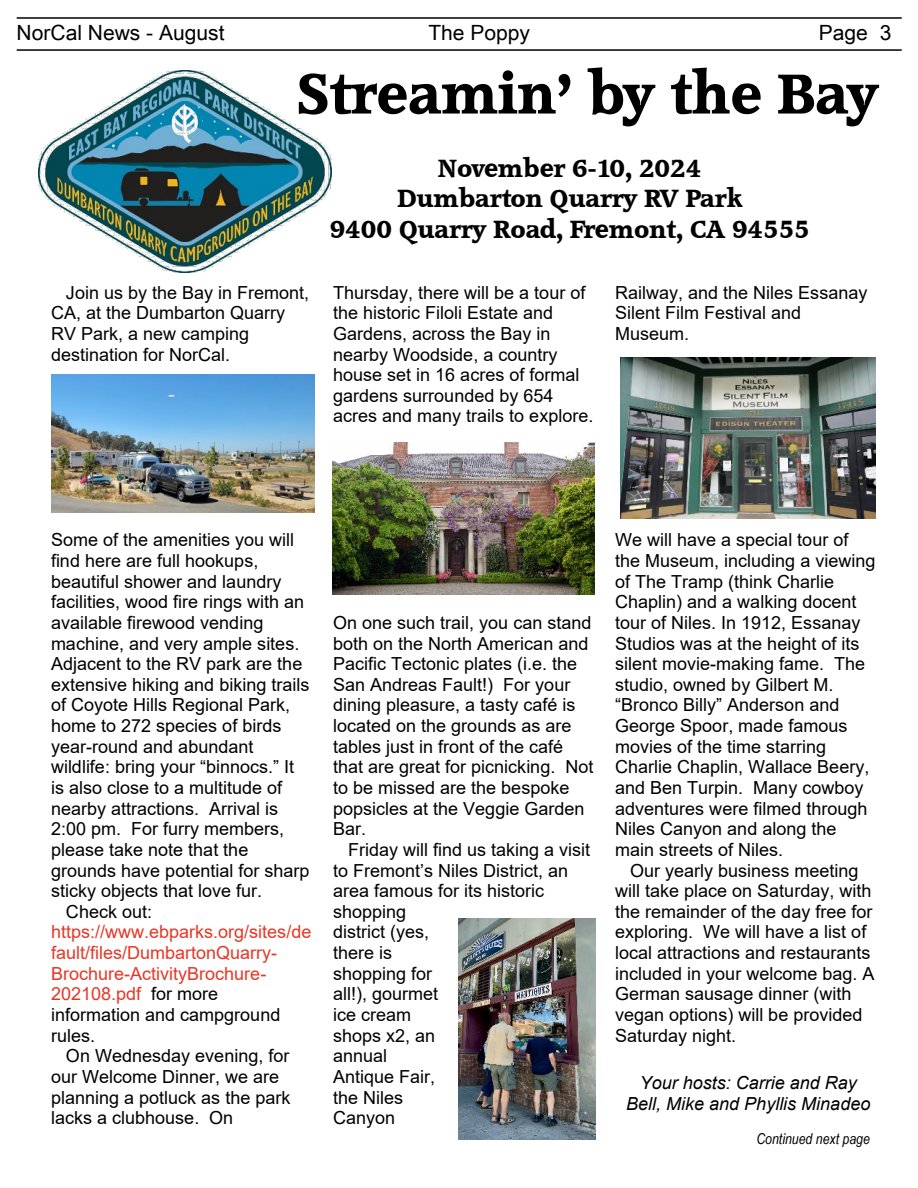
<style>
.page{position:relative;width:918px;height:1188px;background:#fff}
.page>*{position:absolute;margin:0;border:0;box-sizing:border-box;transform-origin:0 0}
.t1{font:54px "Accord SF Bold";color:#000}
.t2{font:24px/30.3px "Accord SF Bold";color:#000;text-align:center}
.t3{font:21px "Arial Unicode MS";color:#000}
.t4{font:18px/20.7px "Arial";color:#000}
.t5{font:18px/20.7px "Arial";color:#e63726}
.t6{font:italic 18px/20.7px "Arial";color:#000;text-align:center}
.t7{font:italic 15px "Arial Narrow";color:#000}
.s1{color:#000}
</style>
<div class="page">
<hr style="left:17px;top:17px;width:885px;height:2px;background:#000">
<hr style="left:17px;top:49px;width:885px;height:2px;background:#000">
<img style="left:38px;top:70px;width:294px;height:202px">
<img style="left:51px;top:374px;width:264px;height:139px">
<img style="left:332px;top:443px;width:263px;height:152px">
<img style="left:459px;top:918px;width:137px;height:221px">
<img style="left:621px;top:357px;width:255px;height:162px">
<p class="t3" style="left:17px;top:25px;width:209px">NorCal News - August</p>
<p class="t3" style="left:428px;top:25px;width:103px">The Poppy</p>
<p class="t3" style="left:819px;top:25px;width:74px">Page 3</p>
<h1 class="t1" style="left:298px;top:67px;width:582px">Streamin’ by the Bay</h1>
<p class="t4" style="left:51px;top:284px;width:260px;text-indent:15px">Join us by the Bay in Fremont,<br>CA, at the Dumbarton Quarry<br>RV Park, a new camping destination for NorCal.</p>
<h2 class="t2" style="left:330px;top:155px;width:482px">November 6-10, 2024<br>Dumbarton Quarry RV Park<br>9400 Quarry Road, Fremont, CA 94555</h2>
<p class="t4" style="left:333px;top:284px;width:262px">Thursday, there will be a tour of the historic Filoli Estate and<br>Gardens, across the Bay in nearby Woodside, a country house set in 16 acres of formal gardens surrounded by 654 acres and many trails to explore.</p>
<p class="t4" style="left:615px;top:284px;width:254px">Railway, and the Niles Essanay<br>Silent Film Festival and<br>Museum.</p>
<p class="t4" style="left:51px;top:531px;width:245px">Some of the amenities you will</p>
<p class="t4" style="left:51px;top:552px;width:209px">find here are full hookups,</p>
<p class="t4" style="left:51px;top:573px;width:232px">beautiful shower and laundry</p>
<p class="t4" style="left:51px;top:593px;width:255px">facilities, wood fire rings with an</p>
<p class="t4" style="left:51px;top:614px;width:214px">available firewood vending</p>
<p class="t4" style="left:51px;top:634px;width:250px">machine, and very ample sites.</p>
<p class="t4" style="left:51px;top:655px;width:253px">Adjacent to the RV park are the</p>
<p class="t4" style="left:51px;top:676px;width:260px">extensive hiking and biking trails</p>
<p class="t4" style="left:51px;top:696px;width:241px">of Coyote Hills Regional Park,</p>
<p class="t4" style="left:51px;top:717px;width:232px">home to 272 species of birds</p>
<p class="t4" style="left:51px;top:738px;width:204px">year-round and abundant</p>
<p class="t4" style="left:51px;top:758px;width:245px">wildlife: bring your “binnocs.” It</p>
<p class="t4" style="left:51px;top:779px;width:233px">is also close to a multitude of</p>
<p class="t4" style="left:51px;top:800px;width:229px">nearby attractions. Arrival is</p>
<p class="t4" style="left:51px;top:820px;width:235px">2:00 pm. For furry members,</p>
<p class="t4" style="left:51px;top:841px;width:199px">please take note that the</p>
<p class="t4" style="left:51px;top:862px;width:260px">grounds have potential for sharp</p>
<p class="t4" style="left:51px;top:882px;width:213px">sticky objects that love fur.</p>
<p class="t4" style="left:66px;top:903px;width:88px">Check out:</p>
<p class="t5" style="left:51px;top:923px;width:262px">https://www.ebparks.org/sites/de fault/files/DumbartonQuarry-<br>Brochure-ActivityBrochure-<br>202108.pdf <span class="s1">for more information and campground rules.</span></p>
<p class="t4" style="left:51px;top:1047px;width:241px;text-indent:15px">On Wednesday evening, for our Welcome Dinner, we are planning a potluck as the park lacks a clubhouse. On</p>
<p class="t4" style="left:333px;top:614px;width:262px">On one such trail, you can stand both on the North American and<br>Pacific Tectonic plates (i.e. the<br>San Andreas Fault!) For your dining pleasure, a tasty café is located on the grounds as are tables just in front of the café that are great for picnicking. Not to be missed are the bespoke popsicles at the Veggie Garden<br>Bar.</p>
<p class="t4" style="left:333px;top:841px;width:259px;text-indent:15px">Friday will find us taking a visit to Fremont’s Niles District, an area famous for its historic shopping<br>district (yes,<br>there is<br>shopping for<br>all!), gourmet<br>ice cream<br>shops x2, an<br>annual<br>Antique Fair,<br>the Niles<br>Canyon</p>
<p class="t4" style="left:615px;top:531px;width:262px">We will have a special tour of the Museum, including a viewing of The Tramp (think Charlie<br>Chaplin) and a walking docent tour of Niles. In 1912, Essanay<br>Studios was at the height of its silent movie-making fame. The studio, owned by Gilbert M. “Bronco Billy” Anderson and<br>George Spoor, made famous movies of the time starring<br>Charlie Chaplin, Wallace Beery, and Ben Turpin. Many cowboy adventures were filmed through<br>Niles Canyon and along the main streets of Niles.</p>
<p class="t4" style="left:615px;top:862px;width:261px;text-indent:15px">Our yearly business meeting will take place on Saturday, with the remainder of the day free for exploring. We will have a list of local attractions and restaurants included in your welcome bag. A<br>German sausage dinner (with vegan options) will be provided<br>Saturday night.</p>
<p class="t6" style="left:626px;top:1074px;width:246px">Your hosts: Carrie and Ray<br>Bell, Mike and Phyllis Minadeo</p>
<p class="t7" style="left:756px;top:1133px;width:115px">Continued next page</p>
</div>
